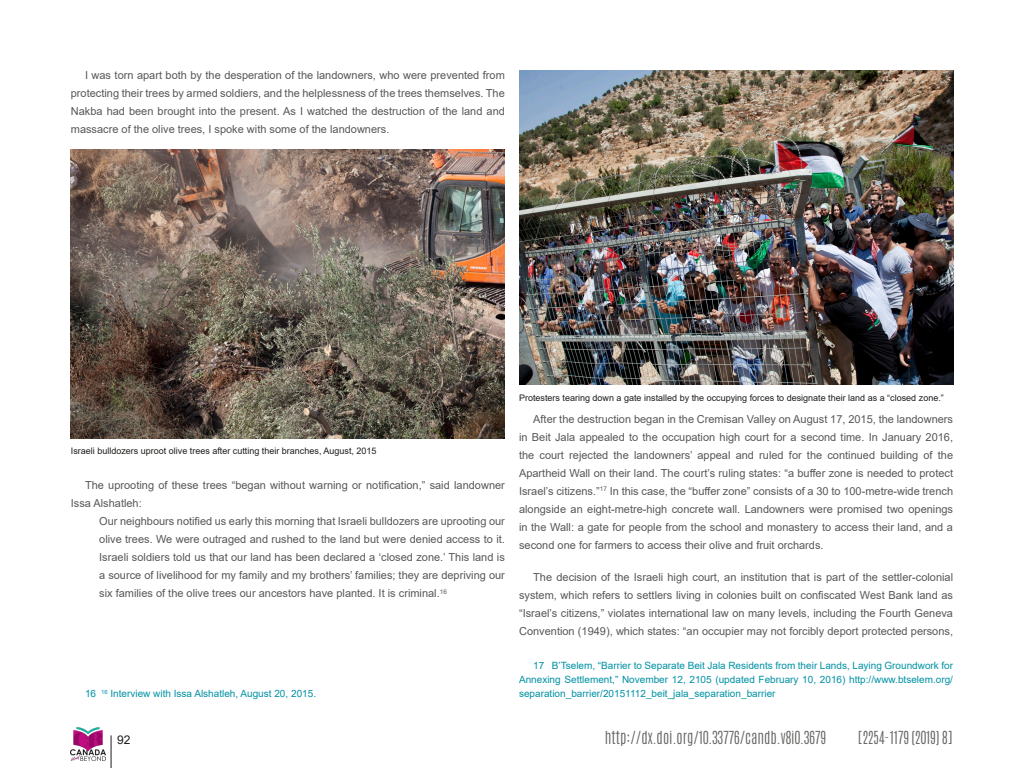
<style>
.page{position:relative;width:1024px;height:768px;background:#fff}
.page>*{position:absolute;margin:0;border:0;box-sizing:border-box;transform-origin:0 0}
.t1{font:300 15px "Antonio";color:#646463}
.t2{font:12px "Arial";color:#1d1d1b}
.TEXTO{font:11px/18px "Arial";color:#575756;text-align:justify}
.TEXTO_METIDO{font:11px/18px "Arial";color:#575756;text-align:justify}
.NOTA{font:10px/14px "Arial";color:#0091a4;text-align:justify}
.PIE_DE{font:9px "Arial";color:#1d1d1b}
</style>
<div class="page">
<hr style="left:111px;top:735px;width:1px;height:33px;background:#1d1d1b">
<img style="left:71px;top:727px;width:35px;height:34px">
<img style="left:71px;top:149px;width:434px;height:289px">
<img style="left:519px;top:71px;width:434px;height:314px">
<p class="TEXTO" style="left:71px;top:66px;width:435px;text-indent:14px">I was torn apart both by the desperation of the landowners, who were prevented from protecting their trees by armed soldiers, and the helplessness of the trees themselves. The Nakba had been brought into the present. As I watched the destruction of the land and massacre of the olive trees, I spoke with some of the landowners.</p>
<p class="PIE_DE" style="left:71px;top:444px;width:307px">Israeli bulldozers uproot olive trees after cutting their branches, August, 2015</p>
<p class="TEXTO" style="left:71px;top:476px;width:435px;text-indent:14px">The uprooting of these trees “began without warning or notification,” said landowner<br>Issa Alshatleh:</p>
<p class="TEXTO_METIDO" style="left:99px;top:512px;width:407px">Our neighbours notified us early this morning that Israeli bulldozers are uprooting our olive trees. We were outraged and rushed to the land but were denied access to it.<br>Israeli soldiers told us that our land has been declared a ‘closed zone.’ This land is a source of livelihood for my family and my brothers’ families; they are depriving our six families of the olive trees our ancestors have planted. It is criminal.<sup>16</sup></p>
<p class="NOTA" style="left:85px;top:686px;width:233px">16 <sup>16</sup> Interview with Issa Alshatleh, August 20, 2015.</p>
<p class="PIE_DE" style="left:519px;top:391px;width:426px">Protesters tearing down a gate installed by the occupying forces to designate their land as a “closed zone.”</p>
<p class="TEXTO" style="left:519px;top:410px;width:435px;text-indent:14px">After the destruction began in the Cremisan Valley on August 17, 2015, the landowners in Beit Jala appealed to the occupation high court for a second time. In January 2016, the court rejected the landowners’ appeal and ruled for the continued building of the Apartheid Wall on their land. The court’s ruling states: “a buffer zone is needed to protect Israel’s citizens.”<sup>17</sup> In this case, the “buffer zone” consists of a 30 to 100-metre-wide trench alongside an eight-metre-high concrete wall. Landowners were promised two openings in the Wall: a gate for people from the school and monastery to access their land, and a second one for farmers to access their olive and fruit orchards.</p>
<p class="TEXTO" style="left:519px;top:568px;width:435px;text-indent:14px">The decision of the Israeli high court, an institution that is part of the settler-colonial system, which refers to settlers living in colonies built on confiscated West Bank land as “Israel’s citizens,” violates international law on many levels, including the Fourth Geneva Convention (1949), which states: “an occupier may not forcibly deport protected persons,</p>
<p class="NOTA" style="left:519px;top:658px;width:435px;text-indent:14px">17 B’Tselem, “Barrier to Separate Beit Jala Residents from their Lands, Laying Groundwork for Annexing Settlement,” November 12, 2105 (updated February 10, 2016) http://www.btselem.org/ separation_barrier/20151112_beit_jala_separation_barrier</p>
<p class="t2" style="left:117px;top:732px;width:15px">92</p>
<h1 class="t1" style="left:605px;top:727px;width:223px">http://dx.doi.org/10.33776/candb.v8i0.3679</h1>
<h1 class="t1" style="left:857px;top:727px;width:97px">[2254-1179 (2019) 8]</h1>
</div>
